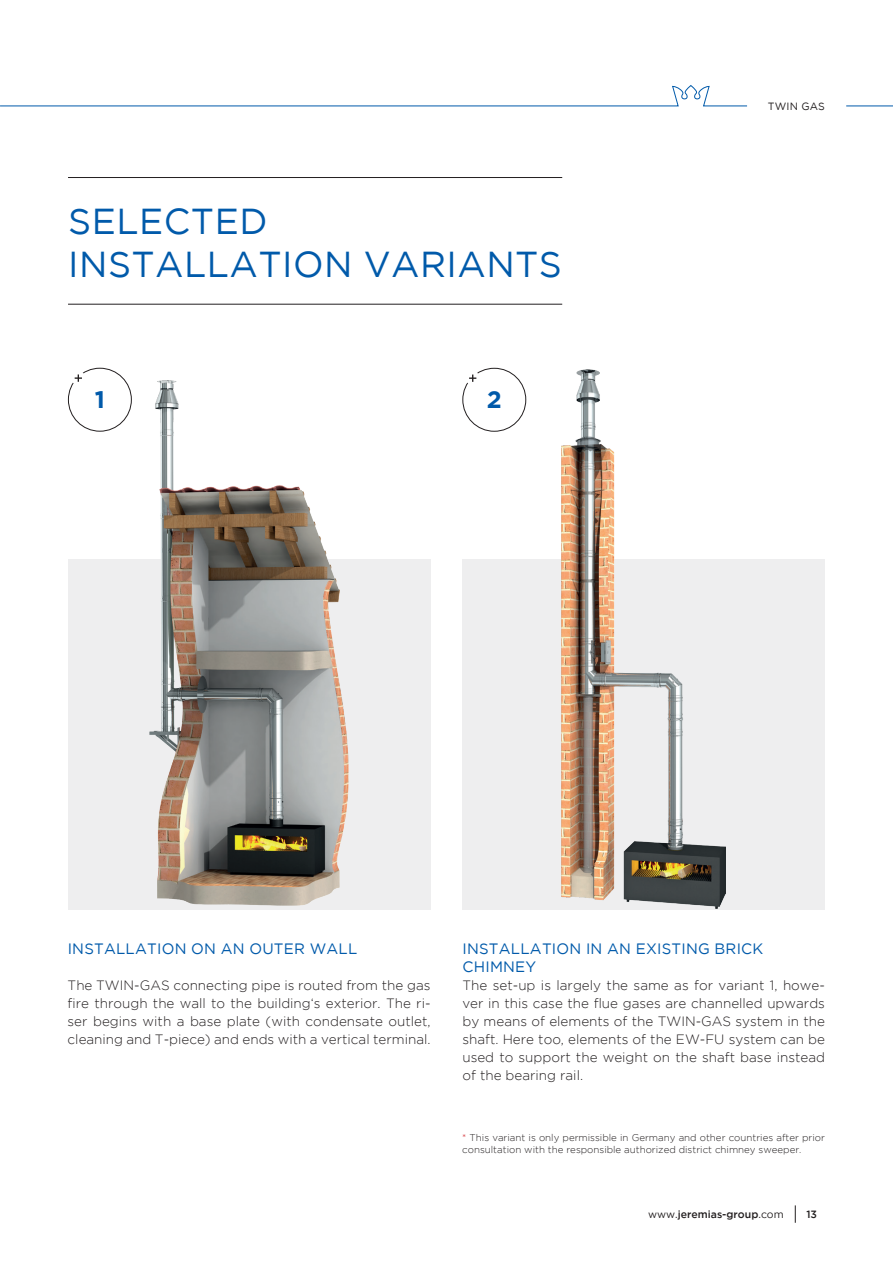
<style>
.page{position:relative;width:893px;height:1263px;background:#fff}
.page>*{position:absolute;margin:0;border:0;box-sizing:border-box;transform-origin:0 0}
.t1{font:36px/43.2px "Gotham";letter-spacing:.01em;color:#015aaa}
.t2{font:700 24px "Gotham";color:#015aaa}
.t3{font:15px/18px "Gotham";letter-spacing:.015em;color:#015aaa}
.t4{font:300 13.5px/18px "Gotham";color:#231f20;text-align:justify}
.t5{font:500 10.5px "Gotham";color:#231f20}
.t6{font:10.5px "Gotham";letter-spacing:.015em;color:#231f20}
.t7{font:300 9.75px/11.7px "Gotham";color:#231f20}
.s1{color:#d1232a}
.s2{font-weight:400}
</style>
<div class="page">
<div style="left:462px;top:559px;width:362px;height:351px;background:#eeeeef"></div>
<div style="left:68px;top:559px;width:362px;height:351px;background:#eeeeef"></div>
<hr style="left:68px;top:177px;width:494px;height:1px;background:#231f20">
<hr style="left:68px;top:304px;width:494px;height:1px;background:#231f20">
<div style="left:68px;top:368px;width:64px;height:64px;border:1px solid #231f20;border-radius:50%"></div>
<div style="left:71px;top:371px;width:14px;height:14px;background:#fff;border-radius:50%"></div>
<svg style="left:75px;top:374px;width:7px;height:8px"></svg>
<div style="left:462px;top:368px;width:64px;height:64px;border:1px solid #231f20;border-radius:50%"></div>
<div style="left:466px;top:371px;width:14px;height:14px;background:#fff;border-radius:50%"></div>
<svg style="left:469px;top:374px;width:7px;height:8px"></svg>
<img style="left:149px;top:380px;width:200px;height:526px">
<img style="left:561px;top:369px;width:165px;height:539px">
<svg style="left:795px;top:1205px;width:1px;height:18px"></svg>
<hr style="left:846px;top:106px;width:47px;height:1px;background:#015aaa">
<svg style="left:0;top:85px;width:747px;height:22px"></svg>
<h1 class="t1" style="left:68px;top:199px;width:495px">SELECTED<br>INSTALLATION VARIANTS</h1>
<h2 class="t2" style="left:95px;top:384px;width:12px">1</h2>
<h2 class="t2" style="left:487px;top:384px;width:16px">2</h2>
<p class="t6" style="left:768px;top:99px;width:59px">TWIN GAS</p>
<p class="t3" style="left:68px;top:939px;width:291px">INSTALLATION ON AN OUTER WALL</p>
<p class="t4" style="left:68px;top:976px;width:364px">The TWIN-GAS connecting pipe is routed from the gas fire through the wall to the building‘s exterior. The ri&shy;ser begins with a base plate (with condensate outlet, cleaning and T-piece) and ends with a vertical terminal.</p>
<p class="t3" style="left:463px;top:939px;width:302px">INSTALLATION IN AN EXISTING BRICK<br>CHIMNEY</p>
<p class="t4" style="left:462px;top:976px;width:364px">The set-up is largely the same as for variant 1, howe&shy;ver in this case the flue gases are channelled upwards by means of elements of the TWIN-GAS system in the shaft. Here too, elements of the EW-FU system can be used to support the weight on the shaft base instead of the bearing rail.</p>
<p class="t7" style="left:462px;top:1131px;width:364px"><span class="s1">*</span> This variant is only permissible in Germany and other countries after prior consultation with the responsible authorized district chimney sweeper.</p>
<p class="t5" style="left:648px;top:1208px;width:137px"><span class="s2">www.</span>jeremias-group<span class="s2">.com</span></p>
<p class="t5" style="left:806px;top:1208px;width:12px">13</p>
</div>
